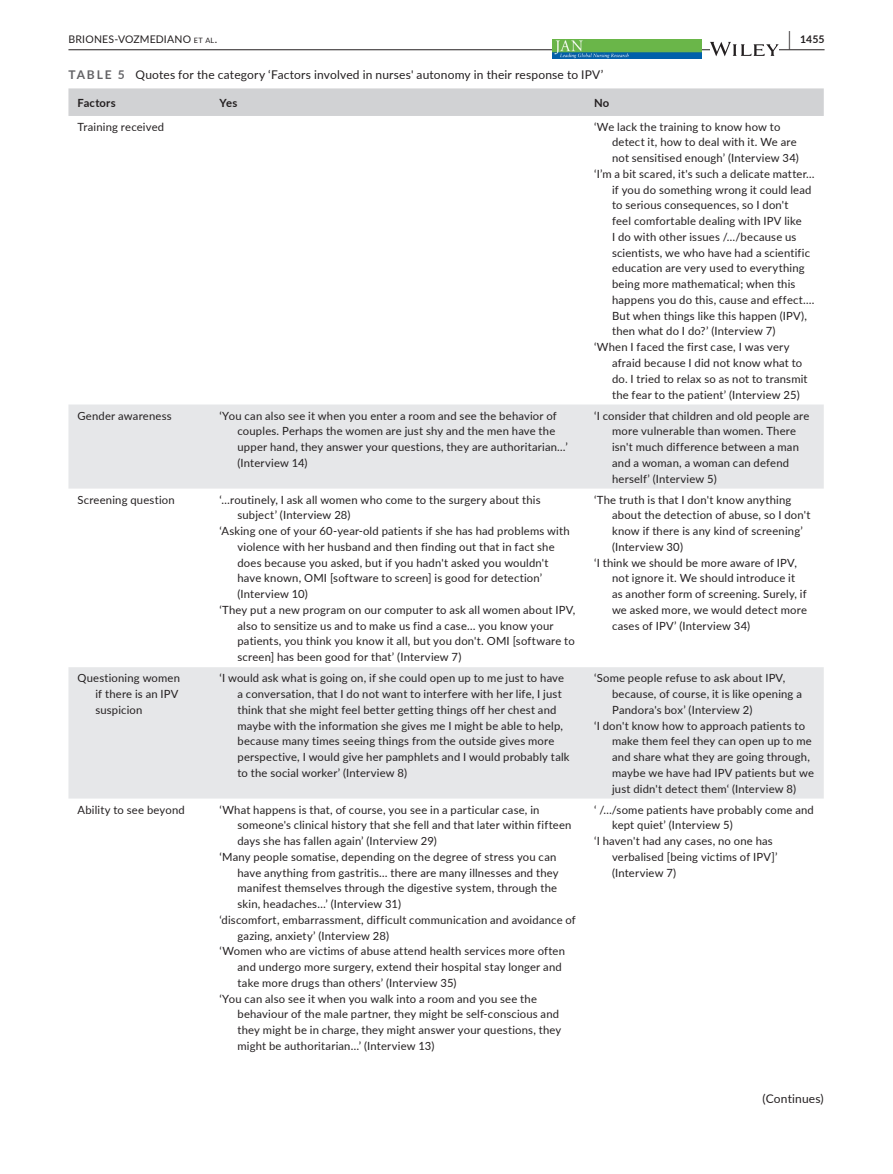
<style>
.page{position:relative;width:893px;height:1174px;background:#fff}
.page>*{position:absolute;margin:0;border:0;box-sizing:border-box;transform-origin:0 0}
.t1{font:12px "Lato";letter-spacing:.015em;color:#231f20}
.t2{font:11.25px/15.8px "Lato";letter-spacing:.015em;color:#231f20}
.t3{font:700 11.25px "Lato";letter-spacing:.02em;color:#231f20}
.t4{font:10.5px "Lato";letter-spacing:.02em;color:#231f20}
.t5{font:700 10.5px "Lato";color:#231f20}
.s1{font-size:7.35px}
.s2{font-size:19.5px}
.s3{font-weight:700;color:#636366}
</style>
<div class="page">
<hr style="left:68px;top:49px;width:756px;height:1px;background:#231f20">
<img style="left:553px;top:39px;width:148px;height:20px">
<svg style="left:710px;top:42px;width:69px;height:14px"></svg>
<div style="left:68px;top:88px;width:756px;height:28px;background:#d1d2d4"></div>
<svg style="left:68px;top:404px;width:756px;height:394px;fill:#e6e7e9"></svg>
<p class="t4" style="left:68px;top:31px;width:150px">BRIONES-VOZMEDIANO <span class="s1">et al</span>.</p>
<p class="t5" style="left:789px;top:31px;width:37px"><span class="s2">|</span> 1455</p>
<p class="t1" style="left:68px;top:66px;width:536px"><span class="s3">TABLE 5</span> Quotes for the category ‘Factors involved in nurses' autonomy in their response to IPV’</p>
<p class="t3" style="left:77px;top:94px;width:40px">Factors</p>
<p class="t3" style="left:219px;top:94px;width:19px">Yes</p>
<p class="t3" style="left:594px;top:94px;width:17px">No</p>
<p class="t2" style="left:77px;top:118px;width:88px">Training received</p>
<p class="t2" style="left:594px;top:118px;width:188px">‘We lack the training to know how to</p>
<p class="t2" style="left:612px;top:134px;width:186px">detect it, how to deal with it. We are</p>
<p class="t2" style="left:612px;top:150px;width:188px">not sensitised enough’ (Interview 34)</p>
<p class="t2" style="left:594px;top:165px;width:222px">‘I’m a bit scared, it's such a delicate matter…</p>
<p class="t2" style="left:612px;top:181px;width:201px">if you do something wrong it could lead</p>
<p class="t2" style="left:612px;top:197px;width:178px">to serious consequences, so I don't</p>
<p class="t2" style="left:612px;top:213px;width:191px">feel comfortable dealing with IPV like</p>
<p class="t2" style="left:612px;top:228px;width:186px">I do with other issues /…/because us</p>
<p class="t2" style="left:612px;top:244px;width:199px">scientists, we who have had a scientific</p>
<p class="t2" style="left:612px;top:260px;width:194px">education are very used to everything</p>
<p class="t2" style="left:612px;top:276px;width:185px">being more mathematical; when this</p>
<p class="t2" style="left:612px;top:291px;width:204px">happens you do this, cause and effect….</p>
<p class="t2" style="left:612px;top:307px;width:196px">But when things like this happen (IPV),</p>
<p class="t2" style="left:612px;top:323px;width:165px">then what do I do?’ (Interview 7)</p>
<p class="t2" style="left:594px;top:339px;width:197px">‘When I faced the first case, I was very</p>
<p class="t2" style="left:612px;top:354px;width:192px">afraid because I did not know what to</p>
<p class="t2" style="left:612px;top:370px;width:197px">do. I tried to relax so as not to transmit</p>
<p class="t2" style="left:612px;top:386px;width:189px">the fear to the patient’ (Interview 25)</p>
<p class="t2" style="left:77px;top:407px;width:96px">Gender awareness</p>
<p class="t2" style="left:237px;top:407px;width:332px;text-indent:-18px">‘You can also see it when you enter a room and see the behavior of couples. Perhaps the women are just shy and the men have the upper hand, they answer your questions, they are authoritarian…’ (Interview 14)</p>
<p class="t2" style="left:612px;top:407px;width:199px;text-indent:-18px">‘I consider that children and old people are more vulnerable than women. There isn't much difference between a man and a woman, a woman can defend herself’ (Interview 5)</p>
<p class="t2" style="left:77px;top:491px;width:99px">Screening question</p>
<p class="t2" style="left:219px;top:491px;width:323px">‘…routinely, I ask all women who come to the surgery about this</p>
<p class="t2" style="left:237px;top:507px;width:115px">subject’ (Interview 28)</p>
<p class="t2" style="left:219px;top:523px;width:352px">‘Asking one of your 60-year-old patients if she has had problems with</p>
<p class="t2" style="left:237px;top:538px;width:319px">violence with her husband and then finding out that in fact she</p>
<p class="t2" style="left:237px;top:554px;width:313px">does because you asked, but if you hadn't asked you wouldn't</p>
<p class="t2" style="left:237px;top:570px;width:306px">have known, OMI [software to screen] is good for detection’</p>
<p class="t2" style="left:237px;top:586px;width:72px">(Interview 10)</p>
<p class="t2" style="left:219px;top:601px;width:357px">‘They put a new program on our computer to ask all women about IPV,</p>
<p class="t2" style="left:237px;top:617px;width:318px">also to sensitize us and to make us find a case… you know your</p>
<p class="t2" style="left:237px;top:633px;width:339px">patients, you think you know it all, but you don't. OMI [software to</p>
<p class="t2" style="left:237px;top:649px;width:225px">screen] has been good for that’ (Interview 7)</p>
<p class="t2" style="left:594px;top:491px;width:199px">‘The truth is that I don't know anything</p>
<p class="t2" style="left:612px;top:507px;width:200px">about the detection of abuse, so I don't</p>
<p class="t2" style="left:612px;top:523px;width:192px">know if there is any kind of screening’</p>
<p class="t2" style="left:612px;top:538px;width:72px">(Interview 30)</p>
<p class="t2" style="left:594px;top:554px;width:204px">‘I think we should be more aware of IPV,</p>
<p class="t2" style="left:612px;top:570px;width:185px">not ignore it. We should introduce it</p>
<p class="t2" style="left:612px;top:586px;width:196px">as another form of screening. Surely, if</p>
<p class="t2" style="left:612px;top:601px;width:196px">we asked more, we would detect more</p>
<p class="t2" style="left:612px;top:617px;width:140px">cases of IPV’ (Interview 34)</p>
<p class="t2" style="left:95px;top:670px;width:86px;text-indent:-18px">Questioning women if there is an IPV suspicion</p>
<p class="t2" style="left:237px;top:670px;width:334px;text-indent:-18px">‘I would ask what is going on, if she could open up to me just to have a conversation, that I do not want to interfere with her life, I just think that she might feel better getting things off her chest and maybe with the information she gives me I might be able to help, because many times seeing things from the outside gives more perspective, I would give her pamphlets and I would probably talk to the social worker’ (Interview 8)</p>
<p class="t2" style="left:594px;top:670px;width:193px">‘Some people refuse to ask about IPV,</p>
<p class="t2" style="left:612px;top:685px;width:191px">because, of course, it is like opening a</p>
<p class="t2" style="left:612px;top:701px;width:142px">Pandora's box’ (Interview 2)</p>
<p class="t2" style="left:594px;top:717px;width:212px">‘I don't know how to approach patients to</p>
<p class="t2" style="left:612px;top:733px;width:201px">make them feel they can open up to me</p>
<p class="t2" style="left:612px;top:748px;width:199px">and share what they are going through,</p>
<p class="t2" style="left:612px;top:764px;width:203px">maybe we have had IPV patients but we</p>
<p class="t2" style="left:612px;top:780px;width:185px">just didn't detect them‘ (Interview 8)</p>
<p class="t2" style="left:77px;top:801px;width:109px">Ability to see beyond</p>
<p class="t2" style="left:219px;top:801px;width:321px">‘What happens is that, of course, you see in a particular case, in</p>
<p class="t2" style="left:237px;top:817px;width:336px">someone's clinical history that she fell and that later within fifteen</p>
<p class="t2" style="left:237px;top:832px;width:201px">days she has fallen again’ (Interview 29)</p>
<p class="t2" style="left:219px;top:848px;width:338px">‘Many people somatise, depending on the degree of stress you can</p>
<p class="t2" style="left:237px;top:864px;width:323px">have anything from gastritis… there are many illnesses and they</p>
<p class="t2" style="left:237px;top:880px;width:321px">manifest themselves through the digestive system, through the</p>
<p class="t2" style="left:237px;top:895px;width:165px">skin, headaches…’ (Interview 31)</p>
<p class="t2" style="left:219px;top:911px;width:358px">‘discomfort, embarrassment, difficult communication and avoidance of</p>
<p class="t2" style="left:237px;top:927px;width:153px">gazing, anxiety’ (Interview 28)</p>
<p class="t2" style="left:219px;top:943px;width:347px">‘Women who are victims of abuse attend health services more often</p>
<p class="t2" style="left:237px;top:958px;width:326px">and undergo more surgery, extend their hospital stay longer and</p>
<p class="t2" style="left:237px;top:974px;width:221px">take more drugs than others’ (Interview 35)</p>
<p class="t2" style="left:219px;top:990px;width:319px">‘You can also see it when you walk into a room and you see the</p>
<p class="t2" style="left:237px;top:1006px;width:323px">behaviour of the male partner, they might be self-conscious and</p>
<p class="t2" style="left:237px;top:1021px;width:325px">they might be in charge, they might answer your questions, they</p>
<p class="t2" style="left:237px;top:1037px;width:199px">might be authoritarian…’ (Interview 13)</p>
<p class="t2" style="left:594px;top:801px;width:221px">‘ /…/some patients have probably come and</p>
<p class="t2" style="left:612px;top:817px;width:122px">kept quiet’ (Interview 5)</p>
<p class="t2" style="left:594px;top:832px;width:180px">‘I haven't had any cases, no one has</p>
<p class="t2" style="left:612px;top:848px;width:167px">verbalised [being victims of IPV]’</p>
<p class="t2" style="left:612px;top:864px;width:66px">(Interview 7)</p>
<p class="t1" style="left:762px;top:1090px;width:63px">(Continues)</p>
</div>
